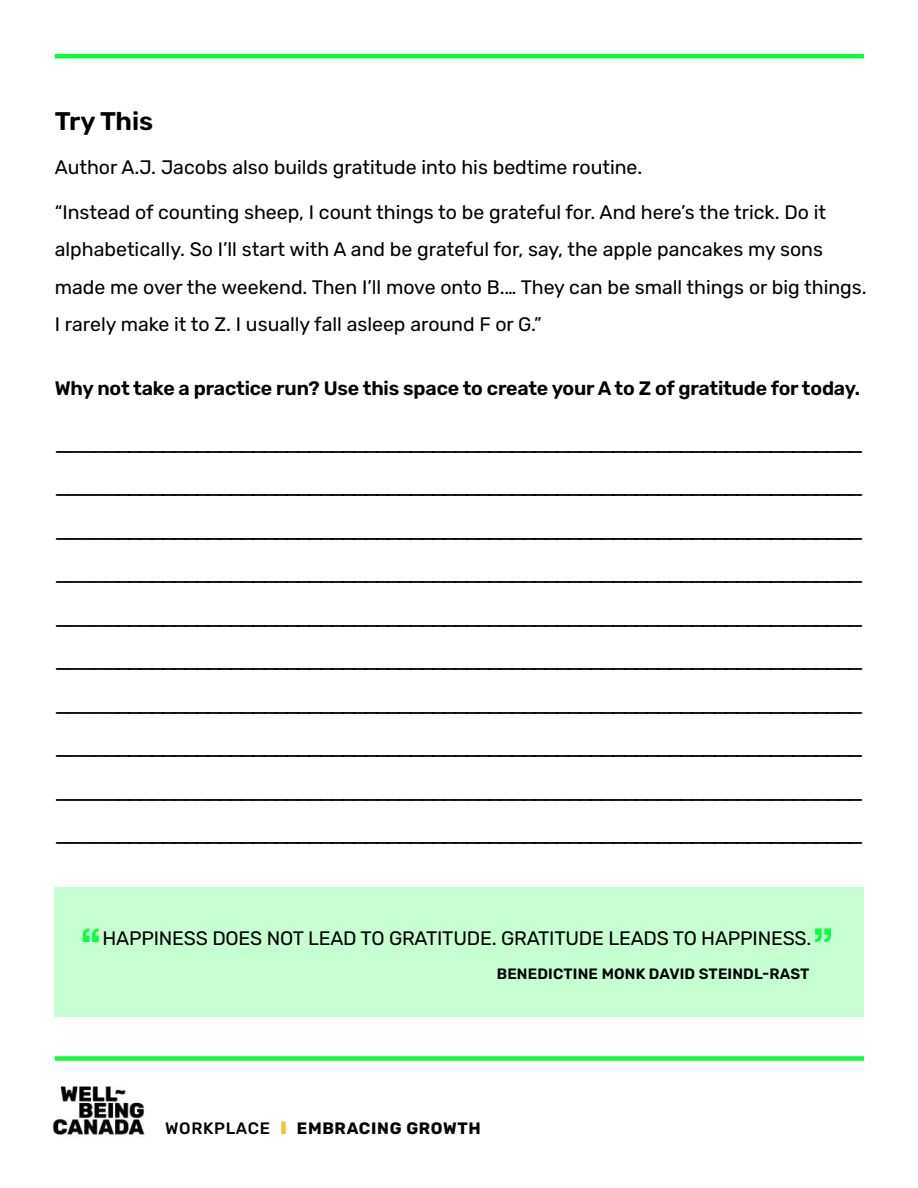
<style>
.page{position:relative;width:918px;height:1188px;background:#fff}
.page>*{position:absolute;margin:0;border:0;box-sizing:border-box;transform-origin:0 0}
.t1{font:49.5px "Rockwell";color:#08ff3c}
.t2{font:600 25.5px "Rubik";color:#000}
.t3{font:21px/43.5px "Rubik";color:#000;text-align:justify}
.t4{font:19.5px/37.5px "Rubik";color:#000}
.t5{font:600 19.5px "Rubik";letter-spacing:-.01em;color:#000}
.t6{font:700 16.5px "Rubik";letter-spacing:.04em;color:#000}
.t7{font:600 15px "Rubik";letter-spacing:.01em;color:#000}
.s1{font-weight:500}
.s2{font-size:18px;color:#f2c23b}
</style>
<div class="page">
<hr style="left:55px;top:54px;width:809px;height:4px;background:#08ff3c">
<div style="left:55px;top:1056px;width:809px;height:5px;background:#08ff3c"></div>
<img style="left:52px;top:1086px;width:93px;height:52px">
<div style="left:55px;top:887px;width:809px;height:130px;background:#c6ffd2"></div>
<p class="t2" style="left:55px;top:106px;width:100px">Try This</p>
<p class="t4" style="left:55px;top:149px;width:589px">Author A.J. Jacobs also builds gratitude into his bedtime routine.</p>
<p class="t4" style="left:55px;top:194px;width:814px">“Instead of counting sheep, I count things to be grateful for. And here’s the trick. Do it alphabetically. So I’ll start with A and be grateful for, say, the apple pancakes my sons made me over the weekend. Then I’ll move onto B.… They can be small things or big things.<br>I rarely make it to Z. I usually fall asleep around F or G.”</p>
<p class="t5" style="left:55px;top:377px;width:807px">Why not take a practice run? Use this space to create your A to Z of gratitude for today.</p>
<p class="t3" style="left:55px;top:423px;width:810px">_______________________________________________________________________ _______________________________________________________________________ _______________________________________________________________________ _______________________________________________________________________ _______________________________________________________________________ _______________________________________________________________________ _______________________________________________________________________ _______________________________________________________________________ _______________________________________________________________________ _______________________________________________________________________</p>
<h1 class="t1" style="left:79px;top:916px;width:25px">‘‘</h1>
<p class="t4" style="left:103px;top:920px;width:710px">HAPPINESS DOES NOT LEAD TO GRATITUDE. GRATITUDE LEADS TO HAPPINESS.</p>
<h1 class="t1" style="left:811px;top:916px;width:25px">’’</h1>
<p class="t7" style="left:497px;top:965px;width:314px">BENEDICTINE MONK DAVID STEINDL-RAST</p>
<p class="t6" style="left:165px;top:1119px;width:317px"><span class="s1">WORKPLACE</span> <span class="s2">I</span> EMBRACING GROWTH</p>
</div>
